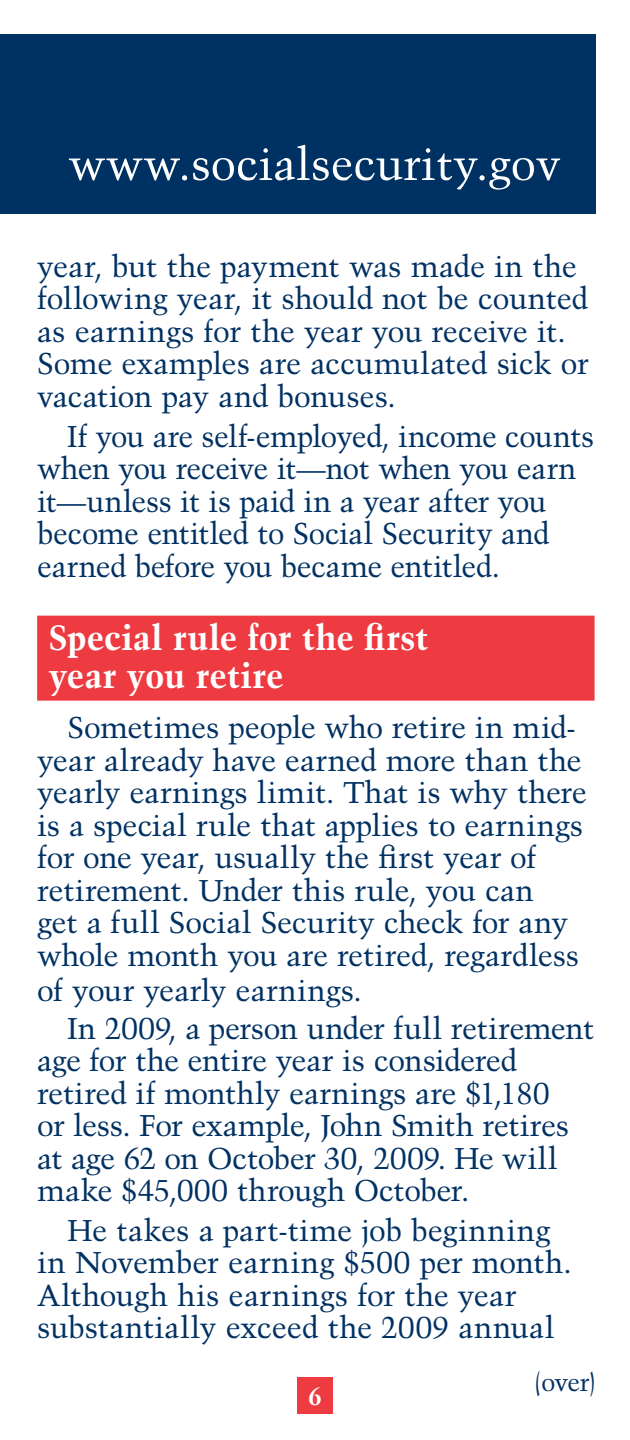
<style>
.page{position:relative;width:630px;height:1440px;background:#fff}
.page>*{position:absolute;margin:0;border:0;box-sizing:border-box;transform-origin:0 0}
.Header1_2lines{font:700 35px/37.5px "Trump Mediaeval";color:#fff}
.paragraph_format{font:30px/32.5px "Trump Mediaeval";letter-spacing:-.01em;color:#003163}
.t1{font:25px "Trump Mediaeval";color:#003163}
.t2{font:700 25px "Trump Mediaeval";color:#fff}
</style>
<div class="page">
<div style="left:0;top:34px;width:596px;height:180px;background:#003163"></div>
<div style="left:297px;top:1377px;width:36px;height:36px;background:#ee3a41"></div>
<svg style="left:69px;top:145px;width:491px;height:45px"></svg>
<div style="left:37px;top:616px;width:558px;height:85px;background:#ee3a41"></div>
<p class="paragraph_format" style="left:37px;top:250px;width:553px">year, but the payment was made in the following year, it should not be counted as earnings for the year you receive it.<br>Some examples are accumulated sick or vacation pay and bonuses.</p>
<p class="paragraph_format" style="left:37px;top:420px;width:559px;text-indent:30px">If you are self-employed, income counts when you receive it—not when you earn it—unless it is paid in a year after you become entitled to Social Security and earned before you became entitled.</p>
<p class="Header1_2lines" style="left:48px;top:618px;width:382px">Special rule for the first year you retire</p>
<p class="paragraph_format" style="left:37px;top:711px;width:551px;text-indent:30px">Sometimes people who retire in mid&shy;year already have earned more than the yearly earnings limit. That is why there is a special rule that applies to earnings for one year, usually the first year of retirement. Under this rule, you can<br>get a full Social Security check for any whole month you are retired, regardless of your yearly earnings.</p>
<p class="paragraph_format" style="left:37px;top:1011px;width:559px;text-indent:30px">In 2009, a person under full retirement age for the entire year is considered retired if monthly earnings are $1,180<br>or less. For example, John Smith retires at age 62 on October 30, 2009. He will make $45,000 through October.</p>
<p class="paragraph_format" style="left:37px;top:1214px;width:536px;text-indent:30px">He takes a part-time job beginning in November earning $500 per month.<br>Although his earnings for the year substantially exceed the 2009 annual</p>
<p class="t2" style="left:308px;top:1381px;width:15px">6</p>
<p class="t1" style="left:535px;top:1367px;width:62px">(over)</p>
</div>
